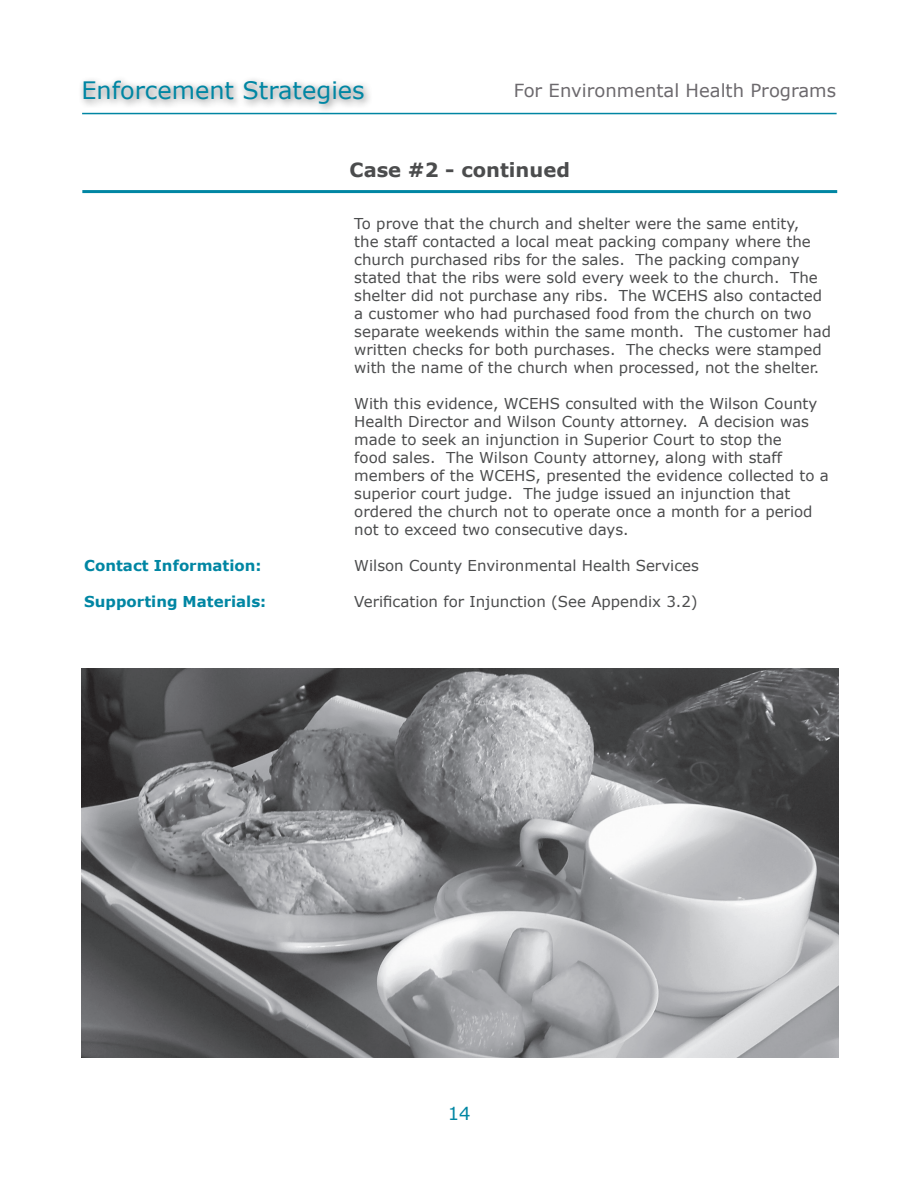
<style>
.page{position:relative;width:918px;height:1188px;background:#fff}
.page>*{position:absolute;margin:0;border:0;box-sizing:border-box;transform-origin:0 0}
.t1{font:24px "Verdana";color:#0086a3}
.t2{font:700 19.5px "Verdana";color:#4b4c4d}
.t3{font:18px "Verdana";color:#6c696d}
.t4{font:18px "Verdana";color:#0086a3}
.t5{font:15px/18px "Verdana";color:#4b4c4d}
.t6{font:700 15px "Verdana";color:#0086a3}
</style>
<div class="page">
<div style="left:78px;top:75px;width:295px;height:39px;background:#4b4c4d;opacity:.75"></div>
<hr style="left:82px;top:113px;width:755px;height:1px;background:#0086a3">
<hr style="left:82px;top:190px;width:755px;height:3px;background:#0086a3">
<img style="left:81px;top:668px;width:757px;height:389px">
<p class="t1" style="left:81px;top:75px;width:285px">Enforcement Strategies</p>
<p class="t3" style="left:514px;top:79px;width:324px">For Environmental Health Programs</p>
<p class="t2" style="left:350px;top:157px;width:222px">Case #2 - continued</p>
<p class="t5" style="left:354px;top:214px;width:465px">To prove that the church and shelter were the same entity, the staff contacted a local meat packing company where the church purchased ribs for the sales. The packing company stated that the ribs were sold every week to the church. The</p>
<p class="t5" style="left:354px;top:286px;width:469px">shelter did not purchase any ribs. The WCEHS also contacted a customer who had purchased food from the church on two</p>
<p class="t5" style="left:354px;top:322px;width:478px">separate weekends within the same month. The customer had written checks for both purchases. The checks were stamped with the name of the church when processed, not the shelter.</p>
<p class="t5" style="left:354px;top:394px;width:465px">With this evidence, WCEHS consulted with the Wilson County<br>Health Director and Wilson County attorney. A decision was</p>
<p class="t5" style="left:354px;top:430px;width:476px">made to seek an injunction in Superior Court to stop the<br>food sales. The Wilson County attorney, along with staff members of the WCEHS, presented the evidence collected to a</p>
<p class="t5" style="left:354px;top:484px;width:460px">superior court judge. The judge issued an injunction that ordered the church not to operate once a month for a period not to exceed two consecutive days.</p>
<p class="t6" style="left:84px;top:556px;width:179px">Contact Information:</p>
<p class="t5" style="left:354px;top:556px;width:346px">Wilson County Environmental Health Services</p>
<p class="t6" style="left:84px;top:592px;width:184px">Supporting Materials:</p>
<p class="t5" style="left:354px;top:592px;width:345px">Verification for Injunction (See Appendix 3.2)</p>
<p class="t4" style="left:448px;top:1102px;width:24px">14</p>
</div>
